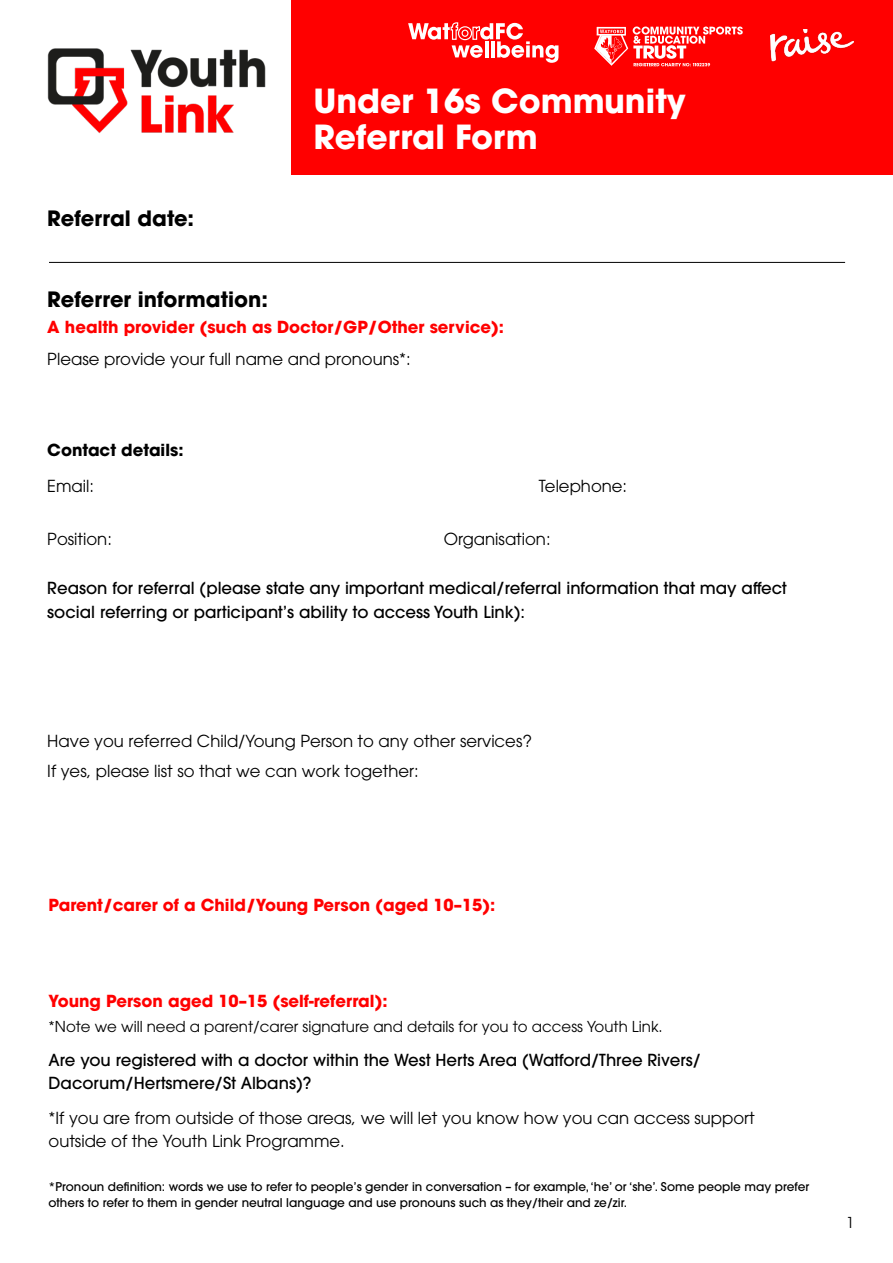
<style>
.page{position:relative;width:893px;height:1263px;background:#fff}
.page>*{position:absolute;margin:0;border:0;box-sizing:border-box;transform-origin:0 0}
.t1{font:700 33px/36px "ITC Avant Garde Pro";color:#fff}
.t2{font:700 21px "ITC Avant Garde Pro";color:#000}
.t3{font:16.5px/30px "ITC Avant Garde Pro";color:#000}
.t4{font:500 16.5px/24px "ITC Avant Garde Pro";color:#000}
.t5{font:700 16.5px "ITC Avant Garde Pro";color:#f00}
.t6{font:700 16.5px "ITC Avant Garde Pro";color:#000}
.t7{font:15px "ITC Avant Garde Pro";color:#000}
.t8{font:500 12px/16.5px "ITC Avant Garde Pro";color:#000}
</style>
<div class="page">
<div style="left:292px;top:0;width:601px;height:175px;background:#f00"></div>
<img style="left:47px;top:48px;width:219px;height:86px">
<hr style="left:49px;top:262px;width:796px;height:1px;background:#000">
<img style="left:632px;top:27px;width:111px;height:8px">
<img style="left:771px;top:29px;width:82px;height:33px">
<svg style="left:408px;top:22px;width:150px;height:41px"></svg>
<p class="t2" style="left:47px;top:204px;width:148px">Referral date:</p>
<p class="t2" style="left:47px;top:285px;width:222px">Referrer information:</p>
<h1 class="t1" style="left:313px;top:83px;width:374px">Under 16s Community<br>Referral Form</h1>
<p class="t5" style="left:47px;top:316px;width:458px">A health provider (such as Doctor/GP/Other service):</p>
<p class="t3" style="left:47px;top:343px;width:365px">Please provide your full name and pronouns*:</p>
<p class="t6" style="left:47px;top:439px;width:138px">Contact details:</p>
<p class="t3" style="left:47px;top:471px;width:48px">Email:</p>
<p class="t3" style="left:539px;top:471px;width:90px">Telephone:</p>
<p class="t3" style="left:47px;top:523px;width:66px">Position:</p>
<p class="t3" style="left:444px;top:523px;width:108px">Organisation:</p>
<p class="t4" style="left:47px;top:576px;width:741px">Reason for referral (please state any important medical/referral information that may affect social referring or participant’s ability to access Youth Link):</p>
<p class="t3" style="left:47px;top:726px;width:486px">Have you referred Child/Young Person to any other services?<br>If yes, please list so that we can work together:</p>
<p class="t5" style="left:49px;top:894px;width:448px">Parent/carer of a Child/Young Person (aged 10–15):</p>
<p class="t5" style="left:49px;top:989px;width:341px">Young Person aged 10–15 (self-referral):</p>
<p class="t7" style="left:49px;top:1017px;width:616px">*Note we will need a parent/carer signature and details for you to access Youth Link.</p>
<p class="t4" style="left:49px;top:1049px;width:654px;line-height:22.5px">Are you registered with a doctor within the West Herts Area (Watford/Three Rivers/<br>Dacorum/Hertsmere/St Albans)?</p>
<p class="t3" style="left:49px;top:1106px;width:708px;line-height:22.5px">*If you are from outside of those areas, we will let you know how you can access support outside of the Youth Link Programme.</p>
<p class="t8" style="left:49px;top:1178px;width:762px">*Pronoun definition: words we use to refer to people’s gender in conversation – for example, ‘he’ or ‘she’. Some people may prefer others to refer to them in gender neutral language and use pronouns such as they/their and ze/zir.</p>
<p class="t7" style="left:846px;top:1213px;width:10px">1</p>
</div>
